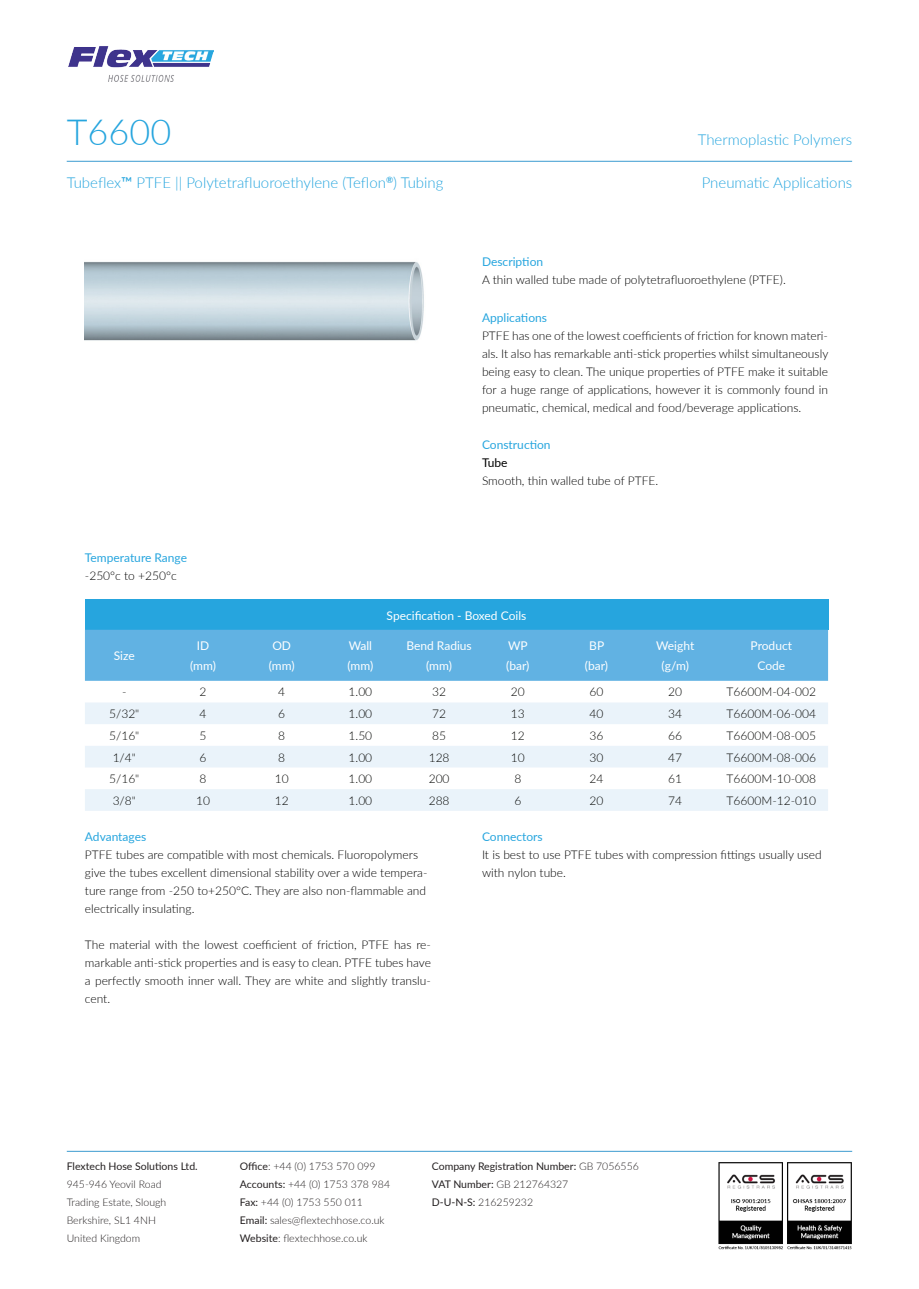
<style>
.page{position:relative;width:919px;height:1289px;background:#fff}
.page>*{position:absolute;margin:0;border:0;box-sizing:border-box;transform-origin:0 0}
.t1{font:300 36px "Lato";color:#26a5de}
.t2{font:300 15px "Lato";color:#26a5de}
.t3{font:300 12px/18px "Lato";color:#000001}
.t4{font:300 12px "Lato";color:#040503}
.t5{font:12px/19.5px "Lato";color:#fff;text-align:center}
.t6{font:12px "Lato";color:#26a5de}
.t7{font:300 10.5px/18px "Lato";color:#231f20}
.t8{font:10.5px/18px "Lato";color:#231f20}
.s1{font-weight:400}
.s2{font-weight:400;color:#26a5de}
.s3{font-weight:300}
</style>
<div class="page">
<hr style="left:67px;top:1150px;width:785px;height:1px;background:#3b9bd0">
<hr style="left:67px;top:161px;width:785px;height:1px;background:#3b9bd0">
<img style="left:68px;top:46px;width:145px;height:36px">
<img style="left:718px;top:1162px;width:134px;height:88px">
<img style="left:85px;top:262px;width:339px;height:79px">
<div style="left:85px;top:599px;width:743px;height:30px;background:#26a5de"></div>
<div style="left:85px;top:629px;width:743px;height:51px;background:#61b2e3"></div>
<svg style="left:85px;top:702px;width:743px;height:108px;fill:#eaf3fa"></svg>
<p class="t1" style="left:67px;top:107px;width:106px">T6600</p>
<p class="t2" style="left:67px;top:173px;width:378px">Tubeflex<span class="s1">™</span> PTFE || Polytetrafluoroethylene (Teflon<sup>®</sup>) Tubing</p>
<p class="t6" style="left:85px;top:549px;width:104px">Temperature Range</p>
<p class="t3" style="left:85px;top:566px;width:93px">-250°c to +250°c</p>
<p class="t2" style="left:697px;top:129px;width:156px">Thermoplastic Polymers</p>
<p class="t2" style="left:701px;top:173px;width:152px">Pneumatic Applications</p>
<p class="t6" style="left:482px;top:253px;width:63px">Description</p>
<p class="t3" style="left:482px;top:270px;width:305px">A thin walled tube made of polytetrafluoroethylene (PTFE).</p>
<p class="t6" style="left:482px;top:309px;width:66px">Applications</p>
<p class="t3" style="left:482px;top:326px;width:348px;text-align:justify">PTFE has one of the lowest coefficients of friction for known materi&shy;als. It also has remarkable anti-stick properties whilst simultaneously being easy to clean. The unique properties of PTFE make it suitable for a huge range of applications, however it is commonly found in pneumatic, chemical, medical and food/beverage applications.</p>
<p class="t6" style="left:482px;top:436px;width:70px">Construction</p>
<p class="t3" style="left:482px;top:453px;width:178px"><span class="s1">Tube<br></span>Smooth, thin walled tube of PTFE.</p>
<p class="t5" style="left:114px;top:645px;width:22px">Size</p>
<p class="t5" style="left:197px;top:635px;width:14px">ID</p>
<p class="t5" style="left:190px;top:655px;width:27px">(mm)</p>
<p class="t5" style="left:272px;top:635px;width:20px">OD</p>
<p class="t5" style="left:269px;top:655px;width:27px">(mm)</p>
<p class="t5" style="left:349px;top:635px;width:25px">Wall</p>
<p class="t5" style="left:347px;top:655px;width:27px">(mm)</p>
<p class="t5" style="left:386px;top:605px;width:141px">Specification - Boxed Coils</p>
<p class="t5" style="left:406px;top:635px;width:67px">Bend Radius</p>
<p class="t5" style="left:426px;top:655px;width:27px">(mm)</p>
<p class="t5" style="left:508px;top:635px;width:21px">WP</p>
<p class="t5" style="left:506px;top:655px;width:25px">(bar)</p>
<p class="t5" style="left:589px;top:635px;width:16px">BP</p>
<p class="t5" style="left:585px;top:655px;width:25px">(bar)</p>
<p class="t5" style="left:656px;top:635px;width:40px">Weight</p>
<p class="t5" style="left:661px;top:655px;width:29px">(g/m)</p>
<p class="t5" style="left:750px;top:635px;width:43px">Product<br>Code</p>
<p class="t4" style="left:122px;top:683px;width:6px">-</p>
<p class="t4" style="left:199px;top:683px;width:8px">2</p>
<p class="t4" style="left:278px;top:683px;width:8px">4</p>
<p class="t4" style="left:348px;top:683px;width:25px">1.00</p>
<p class="t4" style="left:432px;top:683px;width:15px">32</p>
<p class="t4" style="left:511px;top:683px;width:15px">20</p>
<p class="t4" style="left:589px;top:683px;width:15px">60</p>
<p class="t4" style="left:668px;top:683px;width:15px">20</p>
<p class="t4" style="left:726px;top:683px;width:91px">T6600M-04-002</p>
<p class="t4" style="left:109px;top:705px;width:32px">5/32"</p>
<p class="t4" style="left:199px;top:705px;width:8px">4</p>
<p class="t4" style="left:278px;top:705px;width:8px">6</p>
<p class="t4" style="left:348px;top:705px;width:25px">1.00</p>
<p class="t4" style="left:432px;top:705px;width:15px">72</p>
<p class="t4" style="left:511px;top:705px;width:15px">13</p>
<p class="t4" style="left:589px;top:705px;width:15px">40</p>
<p class="t4" style="left:668px;top:705px;width:15px">34</p>
<p class="t4" style="left:726px;top:705px;width:91px">T6600M-06-004</p>
<p class="t4" style="left:109px;top:727px;width:32px">5/16"</p>
<p class="t4" style="left:199px;top:727px;width:8px">5</p>
<p class="t4" style="left:278px;top:727px;width:8px">8</p>
<p class="t4" style="left:348px;top:727px;width:25px">1.50</p>
<p class="t4" style="left:432px;top:727px;width:15px">85</p>
<p class="t4" style="left:511px;top:727px;width:15px">12</p>
<p class="t4" style="left:589px;top:727px;width:15px">36</p>
<p class="t4" style="left:668px;top:727px;width:15px">66</p>
<p class="t4" style="left:726px;top:727px;width:91px">T6600M-08-005</p>
<p class="t4" style="left:113px;top:748px;width:25px">1/4"</p>
<p class="t4" style="left:199px;top:748px;width:8px">6</p>
<p class="t4" style="left:278px;top:748px;width:8px">8</p>
<p class="t4" style="left:348px;top:748px;width:25px">1.00</p>
<p class="t4" style="left:428px;top:748px;width:22px">128</p>
<p class="t4" style="left:511px;top:748px;width:15px">10</p>
<p class="t4" style="left:589px;top:748px;width:15px">30</p>
<p class="t4" style="left:668px;top:748px;width:15px">47</p>
<p class="t4" style="left:726px;top:748px;width:91px">T6600M-08-006</p>
<p class="t4" style="left:109px;top:770px;width:32px">5/16"</p>
<p class="t4" style="left:199px;top:770px;width:8px">8</p>
<p class="t4" style="left:275px;top:770px;width:15px">10</p>
<p class="t4" style="left:348px;top:770px;width:25px">1.00</p>
<p class="t4" style="left:428px;top:770px;width:22px">200</p>
<p class="t4" style="left:514px;top:770px;width:8px">8</p>
<p class="t4" style="left:589px;top:770px;width:15px">24</p>
<p class="t4" style="left:668px;top:770px;width:15px">61</p>
<p class="t4" style="left:726px;top:770px;width:91px">T6600M-10-008</p>
<p class="t4" style="left:113px;top:792px;width:25px">3/8"</p>
<p class="t4" style="left:196px;top:792px;width:15px">10</p>
<p class="t4" style="left:275px;top:792px;width:15px">12</p>
<p class="t4" style="left:348px;top:792px;width:25px">1.00</p>
<p class="t4" style="left:428px;top:792px;width:22px">288</p>
<p class="t4" style="left:514px;top:792px;width:8px">6</p>
<p class="t4" style="left:589px;top:792px;width:15px">20</p>
<p class="t4" style="left:668px;top:792px;width:15px">74</p>
<p class="t4" style="left:726px;top:792px;width:91px">T6600M-12-010</p>
<p class="t3" style="left:85px;top:827px;width:344px"><span class="s2">Advantages<br></span>PTFE tubes are compatible with most chemicals. Fluoropolymers give the tubes excellent dimensional stability over a wide tempera&shy;ture range from -250 to+250°C. They are also non-flammable and electrically insulating.</p>
<p class="t3" style="left:85px;top:935px;width:347px;text-align:justify">The material with the lowest coefficient of friction, PTFE has re&shy;markable anti-stick properties and is easy to clean. PTFE tubes have a perfectly smooth inner wall. They are white and slightly translu&shy;cent.</p>
<p class="t6" style="left:482px;top:828px;width:62px">Connectors</p>
<p class="t3" style="left:482px;top:845px;width:341px">It is best to use PTFE tubes with compression fittings usually used with nylon tube.</p>
<p class="t8" style="left:67px;top:1156px;width:132px">Flextech Hose Solutions Ltd.</p>
<p class="t7" style="left:67px;top:1174px;width:101px">945-946 Yeovil Road<br>Trading Estate, Slough<br>Berkshire, SL1 4NH<br>United Kingdom</p>
<p class="t7" style="left:240px;top:1156px;width:152px"><span class="s1">Office</span>: +44 (0) 1753 570 099<br><span class="s1">Accounts:</span> +44 (0) 1753 378 984<br><span class="s1">Fax:</span> +44 (0) 1753 550 011<br><span class="s1">Email:</span> sales@flextechhose.co.uk<br><span class="s1">Website</span>: flextechhose.co.uk</p>
<p class="t8" style="left:432px;top:1156px;width:208px">Company Registration Number: <span class="s3">GB 7056556<br></span>VAT Number: <span class="s3">GB 212764327<br></span>D-U-N-S: <span class="s3">216259232</span></p>
</div>
